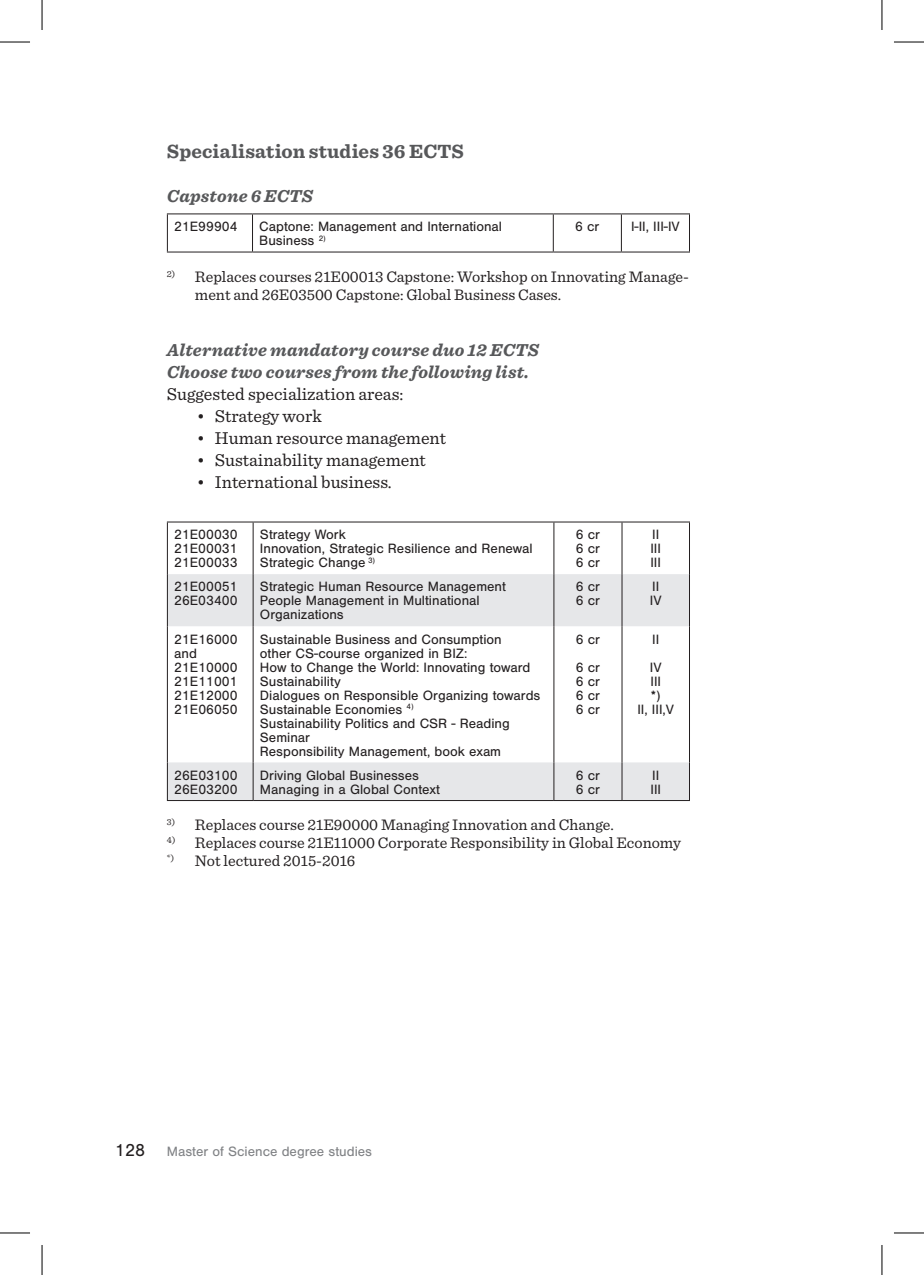
<style>
.page{position:relative;width:924px;height:1275px;background:#fff}
.page>*{position:absolute;margin:0;border:0;box-sizing:border-box;transform-origin:0 0}
.t1{font:700 20px "Sentinel";letter-spacing:.01em;color:#57585a}
.t2{font:18px "Sentinel";color:#231f20}
.t3{font:italic 700 18px/22px "Sentinel";letter-spacing:.01em;color:#57585a}
.t4{font:16px/18px "Sentinel";color:#231f20}
.t5{font:14px/14px "Nimbus San";color:#231f20}
.t6{font:14px "Nimbus San";color:#808285}
.t7{font:9.2px "Sentinel";color:#231f20}
.s1{font-size:18px;color:#231f20}
</style>
<div class="page">
<hr style="left:167px;top:213px;width:85px;height:1px;background:#231f20">
<hr style="left:167px;top:214px;width:1px;height:37px;background:#231f20">
<hr style="left:252px;top:213px;width:301px;height:1px;background:#231f20">
<hr style="left:252px;top:214px;width:1px;height:37px;background:#231f20">
<hr style="left:553px;top:213px;width:68px;height:1px;background:#231f20">
<hr style="left:552px;top:214px;width:1px;height:37px;background:#231f20">
<hr style="left:621px;top:213px;width:68px;height:1px;background:#231f20">
<hr style="left:620px;top:214px;width:1px;height:37px;background:#231f20">
<hr style="left:688px;top:214px;width:1px;height:37px;background:#231f20">
<hr style="left:167px;top:251px;width:85px;height:1px;background:#231f20">
<hr style="left:252px;top:251px;width:301px;height:1px;background:#231f20">
<hr style="left:553px;top:251px;width:68px;height:1px;background:#231f20">
<hr style="left:621px;top:251px;width:68px;height:1px;background:#231f20">
<svg style="left:168px;top:574px;width:520px;height:226px"></svg>
<hr style="left:167px;top:521px;width:86px;height:1px;background:#231f20">
<hr style="left:167px;top:522px;width:1px;height:52px;background:#231f20">
<hr style="left:253px;top:521px;width:300px;height:1px;background:#231f20">
<hr style="left:252px;top:522px;width:1px;height:52px;background:#231f20">
<hr style="left:553px;top:521px;width:68px;height:1px;background:#231f20">
<hr style="left:553px;top:522px;width:1px;height:52px;background:#231f20">
<hr style="left:621px;top:521px;width:68px;height:1px;background:#231f20">
<hr style="left:621px;top:522px;width:1px;height:52px;background:#231f20">
<hr style="left:688px;top:522px;width:1px;height:52px;background:#231f20">
<hr style="left:167px;top:574px;width:1px;height:52px;background:#231f20">
<hr style="left:252px;top:574px;width:1px;height:52px;background:#231f20">
<hr style="left:553px;top:574px;width:1px;height:52px;background:#231f20">
<hr style="left:621px;top:574px;width:1px;height:52px;background:#231f20">
<hr style="left:688px;top:574px;width:1px;height:52px;background:#231f20">
<hr style="left:167px;top:626px;width:1px;height:136px;background:#231f20">
<hr style="left:252px;top:626px;width:1px;height:136px;background:#231f20">
<hr style="left:553px;top:626px;width:1px;height:136px;background:#231f20">
<hr style="left:621px;top:626px;width:1px;height:136px;background:#231f20">
<hr style="left:688px;top:626px;width:1px;height:136px;background:#231f20">
<hr style="left:167px;top:762px;width:1px;height:38px;background:#231f20">
<hr style="left:252px;top:762px;width:1px;height:38px;background:#231f20">
<hr style="left:553px;top:762px;width:1px;height:38px;background:#231f20">
<hr style="left:621px;top:762px;width:1px;height:38px;background:#231f20">
<hr style="left:688px;top:762px;width:1px;height:38px;background:#231f20">
<hr style="left:167px;top:800px;width:86px;height:1px;background:#231f20">
<hr style="left:253px;top:800px;width:300px;height:1px;background:#231f20">
<hr style="left:553px;top:800px;width:68px;height:1px;background:#231f20">
<hr style="left:621px;top:800px;width:68px;height:1px;background:#231f20">
<hr style="left:0;top:42px;width:30px;height:1px;background:#000">
<hr style="left:893px;top:42px;width:30px;height:1px;background:#000">
<hr style="left:0;top:1232px;width:30px;height:1px;background:#000">
<hr style="left:893px;top:1232px;width:30px;height:1px;background:#000">
<hr style="left:42px;top:0;width:1px;height:30px;background:#000">
<hr style="left:42px;top:1245px;width:1px;height:30px;background:#000">
<hr style="left:881px;top:0;width:1px;height:30px;background:#000">
<hr style="left:881px;top:1245px;width:1px;height:30px;background:#000">
<h1 class="t1" style="left:167px;top:136px;width:298px">Specialisation studies 36 ECTS</h1>
<p class="t3" style="left:167px;top:184px;width:147px">Capstone 6 ECTS</p>
<p class="t5" style="left:174px;top:220px;width:65px">21E99904</p>
<p class="t5" style="left:259px;top:220px;width:244px">Captone: Management and International<br>Business <sup>2)</sup></p>
<p class="t5" style="left:575px;top:220px;width:26px">6 cr</p>
<p class="t5" style="left:630px;top:220px;width:50px">I-II, III-IV</p>
<p class="t4" style="left:195px;top:266px;width:495px;text-indent:-28px"><sup>2)</sup> Replaces courses 21E00013 Capstone: Workshop on Innovating Manage&shy;ment and 26E03500 Capstone: Global Business Cases.</p>
<p class="t3" style="left:167px;top:338px;width:373px">Alternative mandatory course duo 12 ECTS<br>Choose two courses from the following list.</p>
<p class="t2" style="left:167px;top:380px;width:238px">Suggested specialization areas:</p>
<p class="t2" style="left:197px;top:402px;width:126px">• Strategy work</p>
<p class="t2" style="left:197px;top:424px;width:250px">• Human resource management</p>
<p class="t2" style="left:197px;top:446px;width:230px">• Sustainability management</p>
<p class="t2" style="left:197px;top:468px;width:196px">• International business.</p>
<p class="t5" style="left:174px;top:528px;width:65px;text-align:justify">21E00030<br>21E00031<br>21E00033</p>
<p class="t5" style="left:260px;top:528px;width:274px">Strategy Work<br>Innovation, Strategic Resilience and Renewal<br>Strategic Change <sup>3)</sup></p>
<p class="t5" style="left:575px;top:528px;width:26px;text-align:justify">6 cr 6 cr 6 cr</p>
<p class="t5" style="left:650px;top:528px;width:12px">II<br>III<br>III</p>
<p class="t5" style="left:174px;top:580px;width:65px">21E00051<br>26E03400</p>
<p class="t5" style="left:260px;top:580px;width:247px">Strategic Human Resource Management<br>People Management in Multinational<br>Organizations</p>
<p class="t5" style="left:575px;top:580px;width:26px">6 cr<br>6 cr</p>
<p class="t5" style="left:649px;top:580px;width:13px">II<br>IV</p>
<p class="t5" style="left:174px;top:632px;width:65px">21E16000 and<br>21E10000<br>21E11001<br>21E12000<br>21E06050</p>
<p class="t5" style="left:260px;top:632px;width:282px">Sustainable Business and Consumption<br>other CS-course organized in BIZ:<br>How to Change the World: Innovating toward<br>Sustainability<br>Dialogues on Responsible Organizing towards<br>Sustainable Economies <sup>4)<br></sup>Sustainability Politics and CSR - Reading<br>Seminar<br>Responsibility Management, book exam</p>
<p class="t5" style="left:575px;top:625px;width:26px;line-height:28px">6 cr<br>6 cr</p>
<p class="t5" style="left:649px;top:625px;width:13px;line-height:28px">II<br>IV</p>
<p class="t5" style="left:637px;top:674px;width:38px;text-align:center">III<br>*)<br>II, III,V</p>
<p class="t5" style="left:575px;top:674px;width:26px;text-align:justify">6 cr 6 cr 6 cr</p>
<p class="t5" style="left:174px;top:768px;width:65px">26E03100<br>26E03200</p>
<p class="t5" style="left:260px;top:768px;width:181px">Driving Global Businesses<br>Managing in a Global Context</p>
<p class="t5" style="left:575px;top:768px;width:26px">6 cr<br>6 cr</p>
<p class="t5" style="left:650px;top:768px;width:12px">II<br>III</p>
<p class="t4" style="left:167px;top:815px;width:448px"><sup>3)</sup> Replaces course 21E90000 Managing Innovation and Change.</p>
<p class="t4" style="left:167px;top:833px;width:515px"><sup>4)</sup> Replaces course 21E11000 Corporate Responsibility in Global Economy</p>
<p class="t7" style="left:167px;top:851px;width:9px">*)</p>
<p class="t4" style="left:195px;top:851px;width:162px">Not lectured 2015-2016</p>
<p class="t6" style="left:115px;top:1143px;width:258px"><span class="s1">128</span> Master of Science degree studies</p>
</div>
